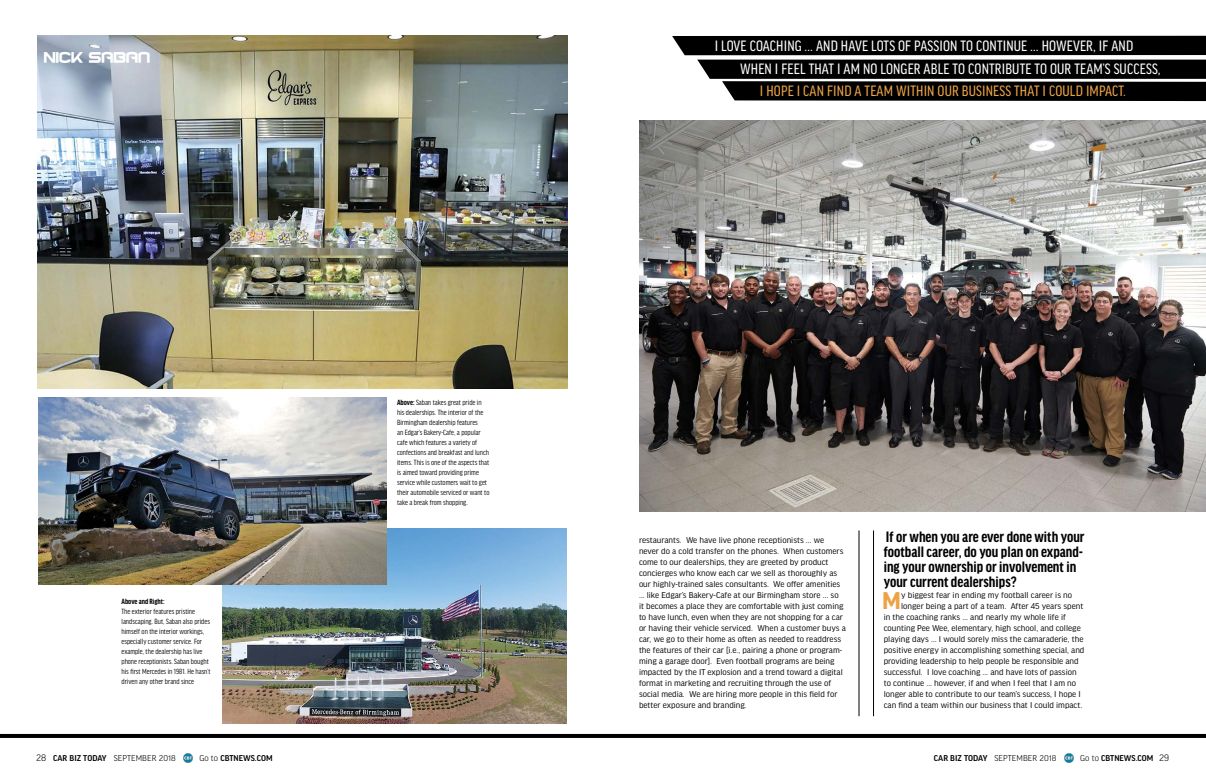
<style>
.page{position:relative;width:1206px;height:783px;background:#fff}
.page>*{position:absolute;margin:0;border:0;box-sizing:border-box;transform-origin:0 0}
.t1{font:700 25.8px "Good Headline Pro";color:#eda344}
.t2{font:16px/23px "Good Headline Pro Cond News";letter-spacing:.01em;color:#fff}
.t3{font:700 condensed 16px/15px "Good Headline Pro";color:#000}
.t4{font:16px "Good Headline Pro Cond News";letter-spacing:.01em;color:#eda344}
.t5{font:14px "BD Nippori";color:#fff}
.t6{font:9px/11px "Good Headline Pro";color:#000}
.t7{font:300 9px "Good Headline Pro";letter-spacing:.01em;color:#000}
.t8{font:500 9px "Good Headline Pro";color:#000}
.t9{font:condensed 8px/10px "Good Headline Pro";color:#000}
.t10{font:700 condensed 8px "Good Headline Pro";color:#000}
.s1{font-weight:700}
.s2{font-size:10px}
.s3{font-weight:500}
.s4{font-weight:300}
.s5{font-weight:300;font-size:10px}
</style>
<div class="page">
<svg style="left:183px;top:754px;width:9px;height:9px"></svg>
<svg style="left:1064px;top:754px;width:9px;height:9px"></svg>
<hr style="left:859px;top:530px;width:1px;height:186px;background:#000">
<hr style="left:873px;top:530px;width:1px;height:186px;background:#000">
<hr style="left:0;top:734px;width:1206px;height:4px;background:#000">
<img style="left:639px;top:120px;width:567px;height:392px">
<svg style="left:672px;top:36px;width:534px;height:65px;background:#2a2a2a"></svg>
<img style="left:37px;top:35px;width:530px;height:353px">
<img style="left:223px;top:529px;width:344px;height:194px">
<img style="left:39px;top:398px;width:348px;height:187px">
<h3 class="t5" style="left:44px;top:50px;width:108px">NICK SABAN</h3>
<p class="t10" style="left:121px;top:597px;width:45px">Above and Right:</p>
<p class="t9" style="left:121px;top:606px;width:91px">The exterior features pristine landscaping. But, Saban also prides himself on the interior workings, especially customer service. For example, the dealership has live phone receptionists. Saban bought his first Mercedes in 1981. He hasn’t driven any other brand since</p>
<p class="t9" style="left:397px;top:397px;width:94px"><span class="s1">Above:</span> Saban takes great pride in his dealerships. The interior of the Birmingham dealership features<br>an Edgar’s Bakery-Cafe, a popular cafe which features a variety of confections and breakfast and lunch items. This is one of the aspects that is aimed toward providing prime service while customers wait to get their automobile serviced or want to take a break from shopping.</p>
<h2 class="t2" style="left:740px;top:35px;width:422px;text-indent:-25px">I LOVE COACHING … AND HAVE LOTS OF PASSION TO CONTINUE … HOWEVER, IF AND<br>WHEN I FEEL THAT I AM NO LONGER ABLE TO CONTRIBUTE TO OUR TEAM’S SUCCESS,</h2>
<h2 class="t4" style="left:760px;top:84px;width:368px">I HOPE I CAN FIND A TEAM WITHIN OUR BUSINESS THAT I COULD IMPACT.</h2>
<p class="t6" style="left:639px;top:535px;width:208px">restaurants. We have live phone receptionists … we never do a cold transfer on the phones. When customers come to our dealerships, they are greeted by product concierges who know each car we sell as thoroughly as our highly-trained sales consultants. We offer amenities … like Edgar’s Bakery-Cafe at our Birmingham store … so<br>it becomes a place they are comfortable with just coming to have lunch, even when they are not shopping for a car or having their vehicle serviced. When a customer buys a car, we go to their home as often as needed to readdress the features of their car [i.e., pairing a phone or program&shy;ming a garage door]. Even football programs are being impacted by the IT explosion and a trend toward a digital format in marketing and recruiting through the use of social media. We are hiring more people in this field for better exposure and branding.</p>
<h2 class="t3" style="left:884px;top:530px;width:202px">If or when you are ever done with your football career, do you plan on expand&shy;ing your ownership or involvement in your current dealerships?</h2>
<h1 class="t1" style="left:882px;top:589px;width:20px">M</h1>
<p class="t6" style="left:901px;top:590px;width:173px">y biggest fear in ending my football career is no</p>
<p class="t6" style="left:901px;top:601px;width:184px">longer being a part of a team. After 45 years spent</p>
<p class="t6" style="left:884px;top:612px;width:184px">in the coaching ranks … and nearly my whole life if</p>
<p class="t6" style="left:884px;top:623px;width:199px">counting Pee Wee, elementary, high school, and college</p>
<p class="t6" style="left:884px;top:634px;width:201px">playing days … I would sorely miss the camaraderie, the</p>
<p class="t6" style="left:884px;top:645px;width:202px">positive energy in accomplishing something special, and</p>
<p class="t6" style="left:884px;top:656px;width:196px">providing leadership to help people be responsible and</p>
<p class="t6" style="left:884px;top:667px;width:194px">successful. I love coaching … and have lots of passion</p>
<p class="t6" style="left:884px;top:678px;width:194px">to continue … however, if and when I feel that I am no</p>
<p class="t6" style="left:884px;top:689px;width:199px">longer able to contribute to our team’s success, I hope I</p>
<p class="t6" style="left:884px;top:700px;width:200px">can find a team within our business that I could impact.</p>
<p class="t7" style="left:36px;top:754px;width:141px"><span class="s2">28</span> <span class="s3">CAR BIZ TODAY</span> SEPTEMBER 2018</p>
<p class="t8" style="left:199px;top:754px;width:75px"><span class="s4">Go to</span> CBTNEWS.COM</p>
<p class="t7" style="left:934px;top:754px;width:124px"><span class="s3">CAR BIZ TODAY</span> SEPTEMBER 2018</p>
<p class="t8" style="left:1080px;top:754px;width:90px"><span class="s4">Go to</span> CBTNEWS.COM <span class="s5">29</span></p>
</div>
